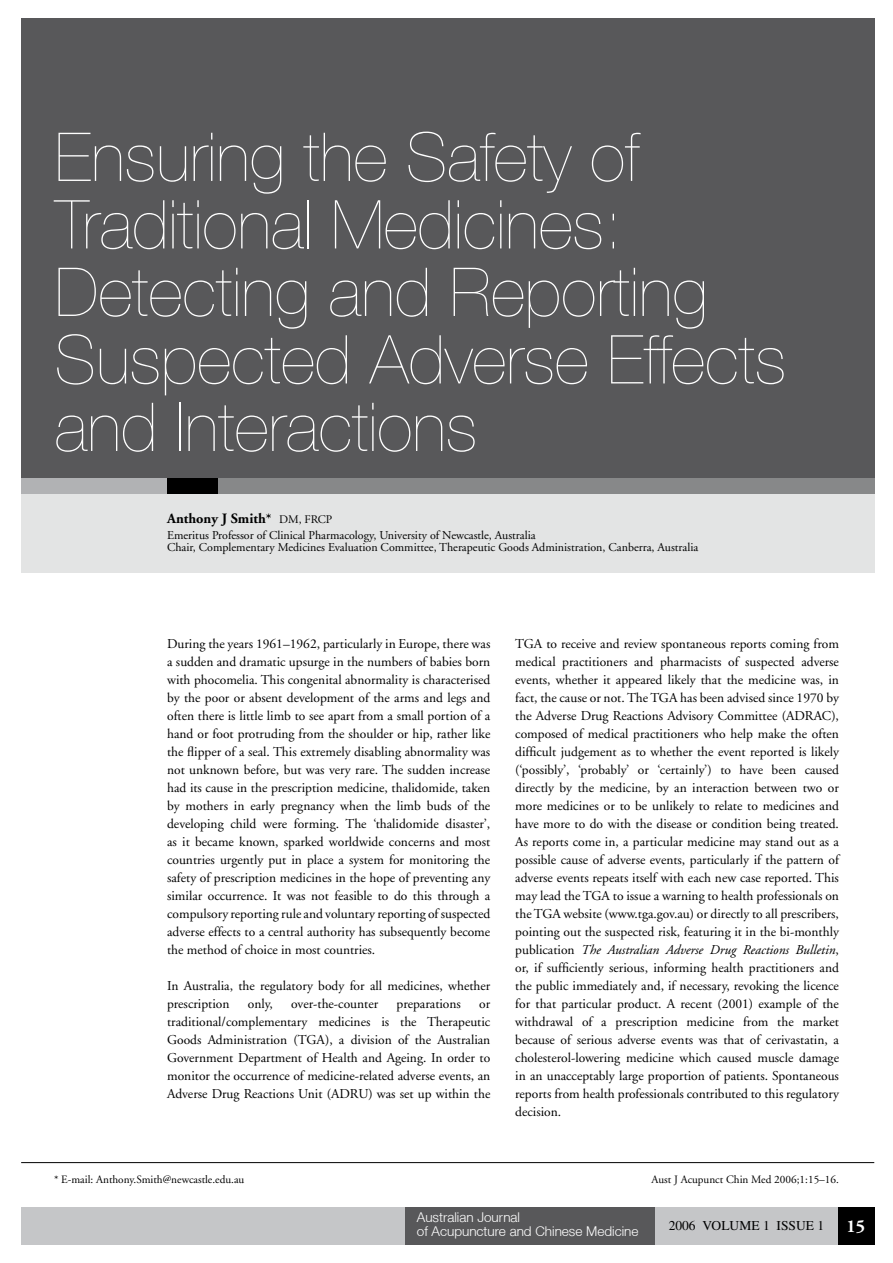
<style>
.page{position:relative;width:893px;height:1263px;background:#fff}
.page>*{position:absolute;margin:0;border:0;box-sizing:border-box;transform-origin:0 0}
.t1{font:200 67.5px/67.5px "Helvetica Neue";color:#fff}
.t2{font:700 18px "Adobe Garamond";color:#fff}
.t3{font:700 14.25px "Adobe Garamond";color:#000}
.t4{font:13.5px/18px "Adobe Garamond";color:#000;text-align:justify}
.t5{font:300 13.5px/13.5px "Helvetica Neue";color:#fff}
.t6{font:13.5px "Times";color:#000}
.t7{font:12px/12px "Adobe Garamond";color:#000}
.t8{font:11.25px "Adobe Garamond";color:#000}
.s1{font-weight:400;font-size:11.7px}
.s2{font-style:italic}
</style>
<div class="page">
<div style="left:21px;top:1207px;width:853px;height:37px;background:#c5c6c8"></div>
<div style="left:405px;top:1207px;width:250px;height:37px;background:#58585a"></div>
<div style="left:838px;top:1207px;width:36px;height:37px;background:#000"></div>
<div style="left:21px;top:492px;width:853px;height:81px;background:#e3e4e4"></div>
<div style="left:21px;top:18px;width:853px;height:465px;background:#58585a"></div>
<div style="left:21px;top:478px;width:853px;height:15px;background:#b1b2b4"></div>
<div style="left:167px;top:478px;width:707px;height:15px;background:#000"></div>
<div style="left:218px;top:478px;width:656px;height:15px;background:#878889"></div>
<hr style="left:21px;top:1162px;width:853px;height:1px;background:#000">
<h1 class="t1" style="left:55px;top:123px;width:733px">Ensuring the Safety of<br>Traditional Medicines:<br>Detecting and Reporting<br>Suspected Adverse Effects and Interactions</h1>
<p class="t3" style="left:167px;top:511px;width:167px">Anthony J Smith* <span class="s1">DM, FRCP</span></p>
<p class="t7" style="left:167px;top:530px;width:533px">Emeritus Professor of Clinical Pharmacology, University of Newcastle, Australia<br>Chair, Complementary Medicines Evaluation Committee, Therapeutic Goods Administration, Canberra, Australia</p>
<p class="t4" style="left:167px;top:635px;width:325px">During the years 1961–1962, particularly in Europe, there was a sudden and dramatic upsurge in the numbers of babies born with phocomelia. This congenital abnormality is characterised by the poor or absent development of the arms and legs and often there is little limb to see apart from a small portion of a hand or foot protruding from the shoulder or hip, rather like the flipper of a seal. This extremely disabling abnormality was not unknown before, but was very rare. The sudden increase had its cause in the prescription medicine, thalidomide, taken by mothers in early pregnancy when the limb buds of the developing child were forming. The ‘thalidomide disaster’, as it became known, sparked worldwide concerns and most countries urgently put in place a system for monitoring the safety of prescription medicines in the hope of preventing any similar occurrence. It was not feasible to do this through a compulsory reporting rule and voluntary reporting of suspected adverse effects to a central authority has subsequently become the method of choice in most countries.</p>
<p class="t4" style="left:167px;top:977px;width:325px">In Australia, the regulatory body for all medicines, whether prescription</p>
<p class="t4" style="left:248px;top:995px;width:27px">only,</p>
<p class="t4" style="left:291px;top:995px;width:88px">over-the-counter</p>
<p class="t4" style="left:397px;top:995px;width:66px">preparations</p>
<p class="t4" style="left:167px;top:995px;width:325px;text-indent:312px">or traditional/complementary medicines is the Therapeutic Goods Administration (TGA), a division of the Australian Government Department of Health and Ageing. In order to monitor the occurrence of medicine-related adverse events, an Adverse Drug Reactions Unit (ADRU) was set up within the</p>
<p class="t8" style="left:54px;top:1174px;width:192px">* E-mail: Anthony.Smith@newcastle.edu.au</p>
<p class="t4" style="left:515px;top:635px;width:325px">TGA to receive and review spontaneous reports coming from medical practitioners and pharmacists of suspected adverse events, whether it appeared likely that the medicine was, in fact, the cause or not. The TGA has been advised since 1970 by the Adverse Drug Reactions Advisory Committee (ADRAC), composed of medical practitioners who help make the often difficult judgement as to whether the event reported is likely (‘possibly’, ‘probably’ or ‘certainly’) to have been caused directly by the medicine, by an interaction between two or more medicines or to be unlikely to relate to medicines and have more to do with the disease or condition being treated.<br>As reports come in, a particular medicine may stand out as a possible cause of adverse events, particularly if the pattern of adverse events repeats itself with each new case reported. This may lead the TGA to issue a warning to health professionals on the TGA website (www.tga.gov.au) or directly to all prescribers, pointing out the suspected risk, featuring it in the bi-monthly publication <span class="s2">The Australian Adverse Drug Reactions Bulletin</span>, or, if sufficiently serious, informing health practitioners and the public immediately and, if necessary, revoking the licence for that particular product. A recent (2001) example of the withdrawal of a prescription medicine from the market because of serious adverse events was that of cerivastatin, a cholesterol-lowering medicine which caused muscle damage in an unacceptably large proportion of patients. Spontaneous reports from health professionals contributed to this regulatory decision.</p>
<p class="t8" style="left:652px;top:1174px;width:189px">Aust J Acupunct Chin Med 2006;1:15–16.</p>
<p class="t5" style="left:417px;top:1210px;width:223px">Australian Journal<br>of Acupuncture and Chinese Medicine</p>
<h2 class="t2" style="left:846px;top:1217px;width:20px">15</h2>
<p class="t6" style="left:669px;top:1218px;width:157px">2006 VOLUME 1 ISSUE 1</p>
</div>
